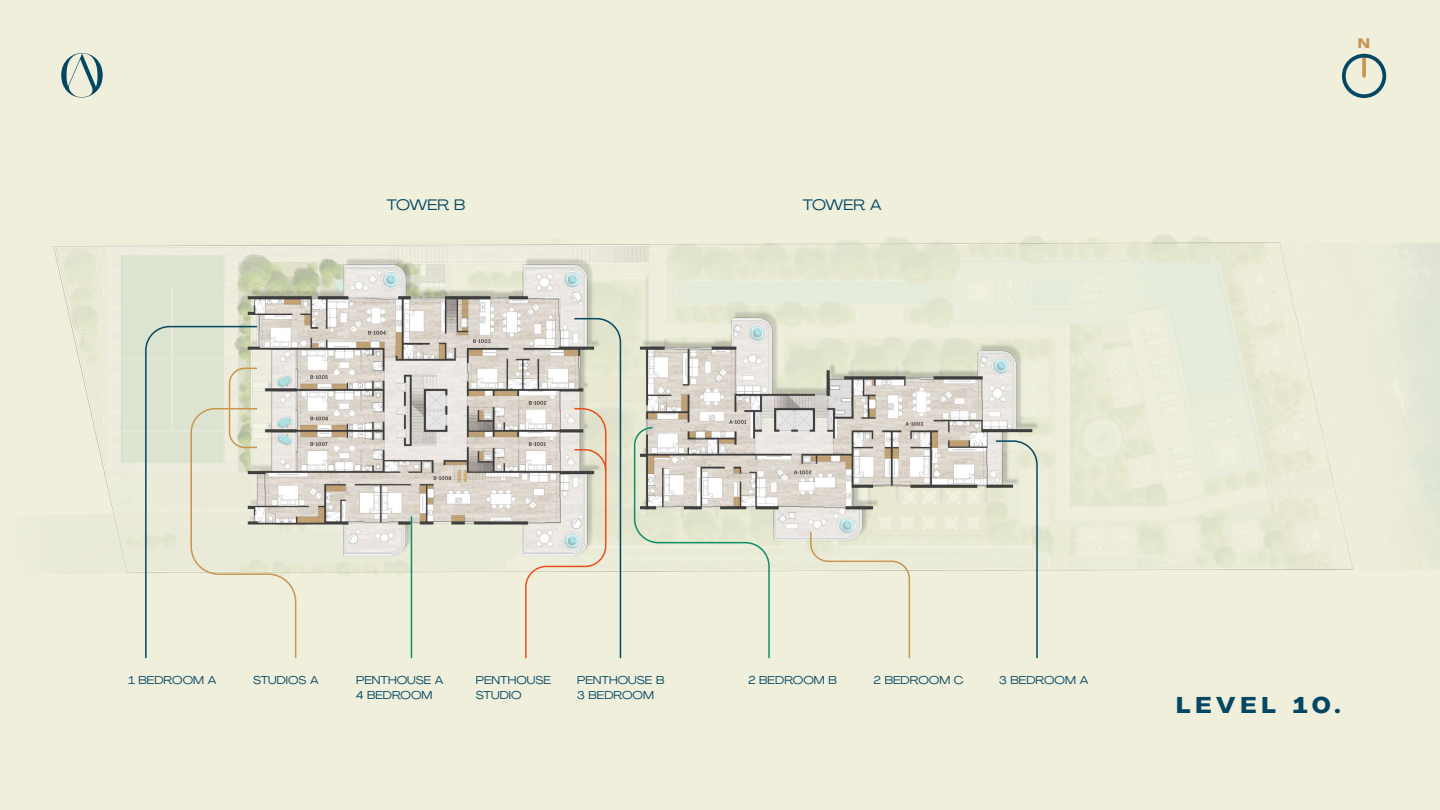
<style>
.page{position:relative;width:1440px;height:810px;background:#efefdc}
.page>*{position:absolute;margin:0;border:0;box-sizing:border-box;transform-origin:0 0}
.t1{font:22.5px "Agrandir Variable";letter-spacing:.22em;color:#034762}
.t2{font:15px "Agrandir Variable";letter-spacing:-.02em;color:#034762}
.t3{font:13.5px "Agrandir Variable";color:#c79651}
.t4{font:11.25px/15px "Agrandir Variable";color:#034762}
</style>
<div class="page">
<img style="left:53px;top:234px;width:1387px;height:342px">
<svg style="left:1362px;top:59px;width:4px;height:17px"></svg>
<div style="left:1342px;top:54px;width:44px;height:44px;border:4px solid #034762;border-radius:50%"></div>
<hr style="left:411px;top:516px;width:1px;height:142px;background:#0d8e66">
<svg style="left:633px;top:426px;width:138px;height:233px"></svg>
<svg style="left:994px;top:440px;width:45px;height:219px"></svg>
<svg style="left:144px;top:325px;width:153px;height:334px"></svg>
<svg style="left:809px;top:530px;width:102px;height:129px"></svg>
<svg style="left:524px;top:317px;width:98px;height:342px"></svg>
<svg style="left:61px;top:53px;width:42px;height:45px"></svg>
<h2 class="t2" style="left:387px;top:196px;width:80px">TOWER B</h2>
<h2 class="t2" style="left:803px;top:196px;width:80px">TOWER A</h2>
<p class="t3" style="left:1358px;top:35px;width:14px">N</p>
<p class="t4" style="left:129px;top:672px;width:89px">1 BEDROOM A</p>
<p class="t4" style="left:874px;top:672px;width:91px">2 BEDROOM C</p>
<p class="t4" style="left:253px;top:672px;width:67px">STUDIOS A</p>
<p class="t4" style="left:356px;top:672px;width:89px">PENTHOUSE A<br>4 BEDROOM</p>
<p class="t4" style="left:476px;top:672px;width:77px">PENTHOUSE<br>STUDIO</p>
<p class="t4" style="left:577px;top:672px;width:89px">PENTHOUSE B<br>3 BEDROOM</p>
<p class="t4" style="left:748px;top:672px;width:90px">2 BEDROOM B</p>
<p class="t4" style="left:999px;top:672px;width:91px">3 BEDROOM A</p>
<h1 class="t1" style="left:1176px;top:691px;width:166px">LEVEL 10.</h1>
</div>
